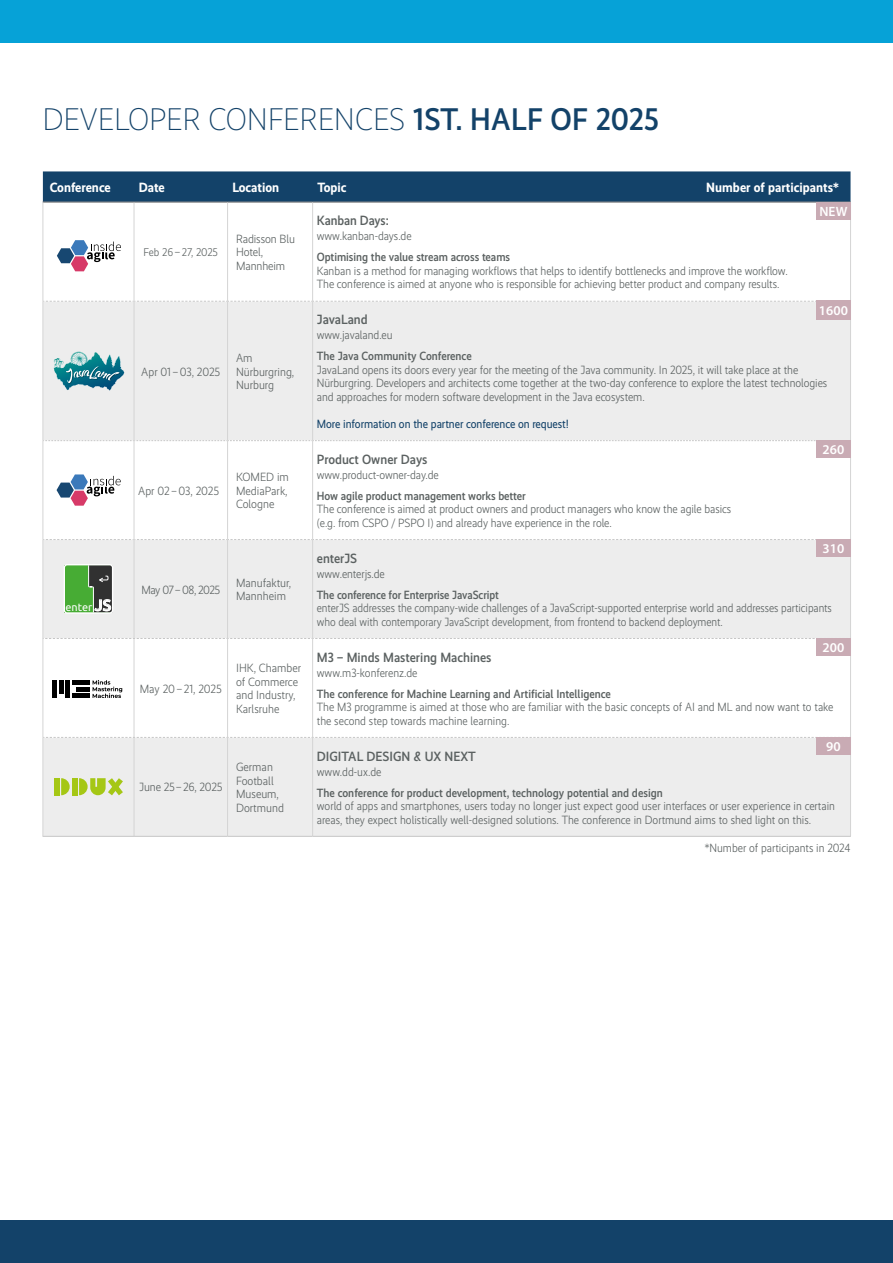
<style>
.page{position:relative;width:893px;height:1263px;background:#fff}
.page>*{position:absolute;margin:0;border:0;box-sizing:border-box;transform-origin:0 0}
.t1{font:300 31.5px "Realisti X";letter-spacing:.01em;color:#134269}
.t2{font:500 13.5px "Realisti X";color:#5b6161}
.t3{font:700 13.5px "Realisti X";color:#fff}
.t4{font:600 13.5px "Myriad Pro";color:#fff}
.t5{font:300 12px/13.5px "Realisti X";letter-spacing:-.005em;color:#5b6161}
.t6{font:500 12px "Realisti X";letter-spacing:-.005em;color:#5b6161}
.t7{font:300 12px/13.5px "Realisti X";letter-spacing:-.005em;color:#5b6161;scale:.96 1}
.t8{font:12px "Realisti X";letter-spacing:-.005em;color:#134269}
.t9{font:500 12px "Realisti X";letter-spacing:-.005em;color:#5b6161;scale:.96 1}
.t10{font:300 12px "Realisti X";letter-spacing:-.045em;color:#5b6161}
.t11{font:300 11.25px "Realisti X";letter-spacing:-.005em;color:#5b6161}
.t12{font:10.8px "Ubuntu";color:#fff}
.s1{font-weight:500}
.s2{font-weight:500;font-size:15.6px}
.s3{font-size:12px}
</style>
<div class="page">
<div style="left:43px;top:171px;width:807px;height:30px;background:#134269"></div>
<svg style="left:44px;top:302px;width:806px;height:534px;fill:#ededed"></svg>
<hr style="left:43px;top:639px;width:1px;height:98px;background:#d4d4d4">
<hr style="left:43px;top:737px;width:1px;height:99px;background:#d4d4d4">
<hr style="left:134px;top:639px;width:1px;height:98px;background:#d4d4d4">
<hr style="left:134px;top:738px;width:1px;height:98px;background:#d4d4d4">
<hr style="left:227px;top:639px;width:1px;height:98px;background:#d4d4d4">
<hr style="left:227px;top:738px;width:1px;height:98px;background:#d4d4d4">
<hr style="left:43px;top:201px;width:91px;height:2px;background:#878787">
<hr style="left:134px;top:201px;width:94px;height:2px;background:#878787">
<hr style="left:228px;top:201px;width:85px;height:2px;background:#878787">
<hr style="left:313px;top:201px;width:538px;height:2px;background:#878787">
<hr style="left:312px;top:639px;width:1px;height:98px;background:#d4d4d4">
<hr style="left:312px;top:738px;width:1px;height:98px;background:#d4d4d4">
<hr style="left:850px;top:639px;width:1px;height:98px;background:#d4d4d4">
<hr style="left:850px;top:737px;width:1px;height:99px;background:#d4d4d4">
<svg style="left:44px;top:301px;width:772px;height:1px"></svg>
<svg style="left:44px;top:539px;width:772px;height:1px"></svg>
<svg style="left:43px;top:638px;width:808px;height:1px"></svg>
<svg style="left:44px;top:440px;width:806px;height:1px"></svg>
<svg style="left:44px;top:737px;width:772px;height:1px"></svg>
<hr style="left:43px;top:836px;width:91px;height:1px;background:#c6c6c6">
<hr style="left:134px;top:836px;width:94px;height:1px;background:#c6c6c6">
<hr style="left:228px;top:836px;width:85px;height:1px;background:#c6c6c6">
<hr style="left:313px;top:836px;width:538px;height:1px;background:#c6c6c6">
<hr style="left:43px;top:540px;width:1px;height:98px;background:#d4d4d4">
<hr style="left:134px;top:540px;width:1px;height:98px;background:#d4d4d4">
<hr style="left:227px;top:540px;width:1px;height:98px;background:#d4d4d4">
<hr style="left:312px;top:540px;width:1px;height:98px;background:#d4d4d4">
<hr style="left:850px;top:540px;width:1px;height:98px;background:#d4d4d4">
<hr style="left:43px;top:203px;width:1px;height:98px;background:#d4d4d4">
<hr style="left:134px;top:203px;width:1px;height:98px;background:#d4d4d4">
<hr style="left:227px;top:203px;width:1px;height:98px;background:#d4d4d4">
<hr style="left:312px;top:203px;width:1px;height:98px;background:#d4d4d4">
<hr style="left:850px;top:203px;width:1px;height:98px;background:#d4d4d4">
<hr style="left:43px;top:301px;width:1px;height:140px;background:#d4d4d4">
<hr style="left:43px;top:441px;width:1px;height:99px;background:#d4d4d4">
<hr style="left:134px;top:301px;width:1px;height:140px;background:#d4d4d4">
<hr style="left:134px;top:441px;width:1px;height:99px;background:#d4d4d4">
<hr style="left:227px;top:301px;width:1px;height:140px;background:#d4d4d4">
<hr style="left:227px;top:441px;width:1px;height:99px;background:#d4d4d4">
<hr style="left:312px;top:301px;width:1px;height:140px;background:#d4d4d4">
<hr style="left:312px;top:441px;width:1px;height:99px;background:#d4d4d4">
<hr style="left:850px;top:301px;width:1px;height:140px;background:#d4d4d4">
<hr style="left:850px;top:441px;width:1px;height:99px;background:#d4d4d4">
<svg style="left:57px;top:240px;width:64px;height:31px"></svg>
<svg style="left:54px;top:351px;width:70px;height:40px;background:#74acb6"></svg>
<svg style="left:57px;top:474px;width:64px;height:32px"></svg>
<div style="left:65px;top:565px;width:47px;height:48px;background:#47ac34"></div>
<div style="left:64px;top:564px;width:49px;height:50px;border:1px solid #fff;border-radius:3px"></div>
<svg style="left:88px;top:565px;width:24px;height:48px"></svg>
<svg style="left:93px;top:680px;width:29px;height:18px"></svg>
<hr style="left:72px;top:680px;width:18px;height:4px;background:#000">
<hr style="left:76px;top:687px;width:14px;height:4px;background:#000">
<hr style="left:72px;top:694px;width:18px;height:4px;background:#000">
<hr style="left:52px;top:680px;width:4px;height:18px;background:#000">
<hr style="left:59px;top:680px;width:4px;height:14px;background:#000">
<hr style="left:66px;top:680px;width:4px;height:18px;background:#000">
<div style="left:72px;top:778px;width:5px;height:17px;background:#a5c715"></div>
<div style="left:54px;top:778px;width:5px;height:17px;background:#a5c715"></div>
<svg style="left:61px;top:778px;width:9px;height:17px"></svg>
<svg style="left:79px;top:778px;width:44px;height:17px"></svg>
<div style="left:816px;top:638px;width:34px;height:17px;background:#c9abb4"></div>
<div style="left:816px;top:539px;width:34px;height:17px;background:#c9abb4"></div>
<div style="left:816px;top:203px;width:34px;height:17px;background:#c9abb4"></div>
<div style="left:816px;top:441px;width:34px;height:17px;background:#c9abb4"></div>
<div style="left:816px;top:737px;width:34px;height:17px;background:#c9abb4"></div>
<div style="left:816px;top:301px;width:34px;height:19px;background:#c9abb4"></div>
<div style="left:0;top:1220px;width:893px;height:43px;background:#134269"></div>
<div style="left:0;top:0;width:893px;height:43px;background:#06a2d7"></div>
<h1 class="t1" style="left:43px;top:102px;width:618px">DEVELOPER CONFERENCES <span class="s1">1ST. HALF OF 2025</span></h1>
<p class="t3" style="left:50px;top:179px;width:63px">Conference</p>
<p class="t3" style="left:139px;top:179px;width:27px">Date</p>
<p class="t3" style="left:232px;top:179px;width:48px">Location</p>
<p class="t3" style="left:317px;top:179px;width:31px">Topic</p>
<p class="t3" style="left:706px;top:179px;width:134px">Number of participants*</p>
<p class="t12" style="left:65px;top:600px;width:47px">enter <span class="s2">JS</span></p>
<p class="t11" style="left:144px;top:246px;width:76px">Feb 26 <span class="s3">–</span>27, 2025</p>
<p class="t5" style="left:236px;top:232px;width:60px">Radisson Blu<br>Hotel,<br>Mannheim</p>
<p class="t5" style="left:141px;top:365px;width:80px">Apr 01–03, 2025</p>
<p class="t5" style="left:236px;top:351px;width:60px">Am<br>Nürburgring,<br>Nurburg</p>
<p class="t5" style="left:138px;top:484px;width:82px">Apr 02–03, 2025</p>
<p class="t5" style="left:236px;top:470px;width:54px;text-align:justify">KOMED im MediaPark, Cologne</p>
<p class="t10" style="left:141px;top:583px;width:80px">May 07– 08, 2025</p>
<p class="t5" style="left:236px;top:576px;width:57px">Manufaktur,<br>Mannheim</p>
<p class="t5" style="left:140px;top:682px;width:83px">May 20–21, 2025</p>
<p class="t5" style="left:236px;top:662px;width:67px">IHK, Chamber of Commerce and Industry,<br>Karlsruhe</p>
<p class="t5" style="left:139px;top:781px;width:85px">June 25–26, 2025</p>
<p class="t5" style="left:236px;top:760px;width:49px">German<br>Football<br>Museum,<br>Dortmund</p>
<p class="t2" style="left:317px;top:213px;width:73px">Kanban Days:</p>
<p class="t5" style="left:317px;top:230px;width:96px">www.kanban-days.de</p>
<p class="t6" style="left:317px;top:250px;width:195px">Optimising the value stream across teams</p>
<p class="t5" style="left:317px;top:264px;width:472px">Kanban is a method for managing workflows that helps to identify bottlenecks and improve the workflow.<br>The conference is aimed at anyone who is responsible for achieving better product and company results.</p>
<p class="t4" style="left:819px;top:203px;width:29px">NEW</p>
<p class="t4" style="left:819px;top:302px;width:30px">1600</p>
<p class="t2" style="left:317px;top:312px;width:52px">JavaLand</p>
<p class="t5" style="left:317px;top:329px;width:77px">www.javaland.eu</p>
<p class="t6" style="left:317px;top:349px;width:156px">The Java Community Conference</p>
<p class="t5" style="left:317px;top:363px;width:512px">JavaLand opens its doors every year for the meeting of the Java community. In 2025, it will take place at the<br>Nürburgring. Developers and architects come together at the two-day conference to explore the latest technologies and approaches for modern software development in the Java ecosystem.</p>
<p class="t8" style="left:317px;top:417px;width:253px">More information on the partner conference on request!</p>
<p class="t2" style="left:317px;top:451px;width:112px">Product Owner Days</p>
<p class="t5" style="left:317px;top:468px;width:123px">www.product-owner-day.de</p>
<p class="t6" style="left:317px;top:489px;width:210px">How agile product management works better</p>
<p class="t5" style="left:317px;top:503px;width:416px">The conference is aimed at product owners and product managers who know the agile basics (e.g. from CSPO / PSPO I) and already have experience in the role.</p>
<p class="t4" style="left:823px;top:441px;width:23px">260</p>
<p class="t4" style="left:823px;top:539px;width:23px">310</p>
<p class="t2" style="left:317px;top:550px;width:42px">enterJS</p>
<p class="t5" style="left:317px;top:567px;width:70px">www.enterjs.de</p>
<p class="t9" style="left:317px;top:588px;width:191px">The conference for Enterprise JavaScript</p>
<p class="t7" style="left:317px;top:601px;width:538px">enterJS addresses the company-wide challenges of a JavaScript-supported enterprise world and addresses participants who deal with contemporary JavaScript development, from frontend to backend deployment.</p>
<p class="t4" style="left:823px;top:639px;width:23px">200</p>
<p class="t2" style="left:317px;top:649px;width:176px">M3 – Minds Mastering Machines</p>
<p class="t5" style="left:317px;top:666px;width:102px">www.m3-konferenz.de</p>
<p class="t6" style="left:317px;top:687px;width:296px">The conference for Machine Learning and Artificial Intelligence</p>
<p class="t5" style="left:317px;top:700px;width:518px">The M3 programme is aimed at those who are familiar with the basic concepts of AI and ML and now want to take the second step towards machine learning.</p>
<p class="t4" style="left:826px;top:738px;width:16px">90</p>
<p class="t2" style="left:317px;top:748px;width:160px">DIGITAL DESIGN &amp; UX NEXT</p>
<p class="t5" style="left:317px;top:765px;width:66px">www.dd-ux.de</p>
<p class="t6" style="left:317px;top:786px;width:347px">The conference for product development, technology potential and design</p>
<p class="t5" style="left:317px;top:799px;width:520px">world of apps and smartphones, users today no longer just expect good user interfaces or user experience in certain areas, they expect holistically well-designed solutions. The conference in Dortmund aims to shed light on this.</p>
<p class="t5" style="left:705px;top:841px;width:147px">*Number of participants in 2024</p>
</div>
